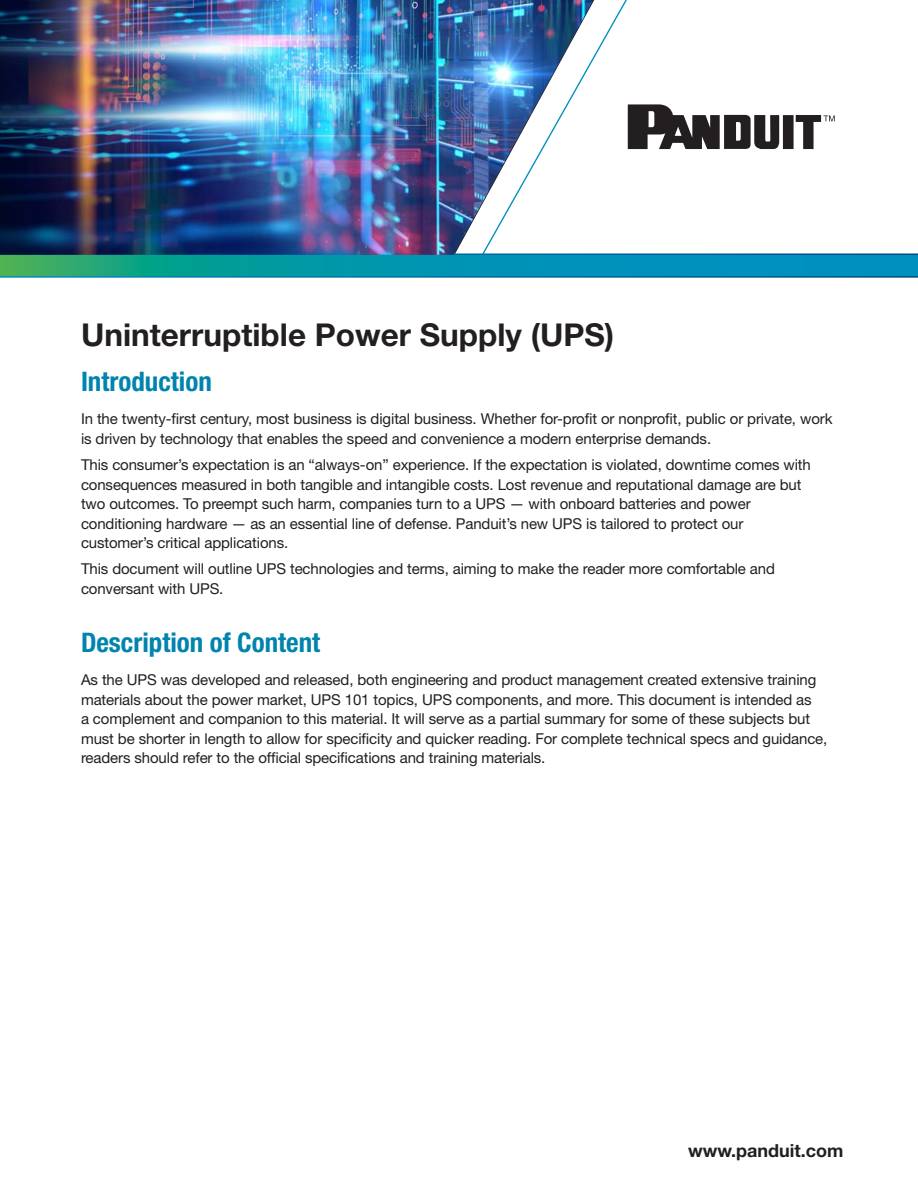
<style>
.page{position:relative;width:918px;height:1188px;background:#fff}
.page>*{position:absolute;margin:0;border:0;box-sizing:border-box;transform-origin:0 0}
.t1{font:700 31.5px "Helvetica Neue LT Std";color:#231f20}
.t2{font:700 condensed 27px "Helvetica Neue LT Std";color:#0084ae}
.t3{font:700 18px "Helvetica Neue LT Std";color:#231f20}
.t4{font:15px/19.5px "Helvetica Neue LT Std";letter-spacing:-.01em;color:#231f20}
</style>
<div class="page">
<svg style="left:593px;top:0;width:54px;height:150px"></svg>
<svg style="left:0;top:253px;width:918px;height:25px;background:#0c96a7"></svg>
<img style="left:0;top:0;width:593px;height:255px">
<svg style="left:628px;top:104px;width:207px;height:45px"></svg>
<h1 class="t1" style="left:81px;top:316px;width:535px">Uninterruptible Power Supply (UPS)</h1>
<h2 class="t2" style="left:81px;top:365px;width:132px">Introduction</h2>
<p class="t4" style="left:81px;top:409px;width:753px">In the twenty-first century, most business is digital business. Whether for-profit or nonprofit, public or private, work is driven by technology that enables the speed and convenience a modern enterprise demands.</p>
<p class="t4" style="left:81px;top:455px;width:731px">This consumer’s expectation is an “always-on” experience. If the expectation is violated, downtime comes with consequences measured in both tangible and intangible costs. Lost revenue and reputational damage are but two outcomes. To preempt such harm, companies turn to a UPS — with onboard batteries and power conditioning hardware — as an essential line of defense. Panduit’s new UPS is tailored to protect our customer’s critical applications.</p>
<p class="t4" style="left:81px;top:559px;width:696px">This document will outline UPS technologies and terms, aiming to make the reader more comfortable and conversant with UPS.</p>
<h2 class="t2" style="left:81px;top:626px;width:241px">Description of Content</h2>
<p class="t4" style="left:81px;top:670px;width:748px">As the UPS was developed and released, both engineering and product management created extensive training materials about the power market, UPS 101 topics, UPS components, and more. This document is intended as<br>a complement and companion to this material. It will serve as a partial summary for some of these subjects but must be shorter in length to allow for specificity and quicker reading. For complete technical specs and guidance, readers should refer to the official specifications and training materials.</p>
<p class="t3" style="left:688px;top:1140px;width:157px">www.panduit.com</p>
</div>
